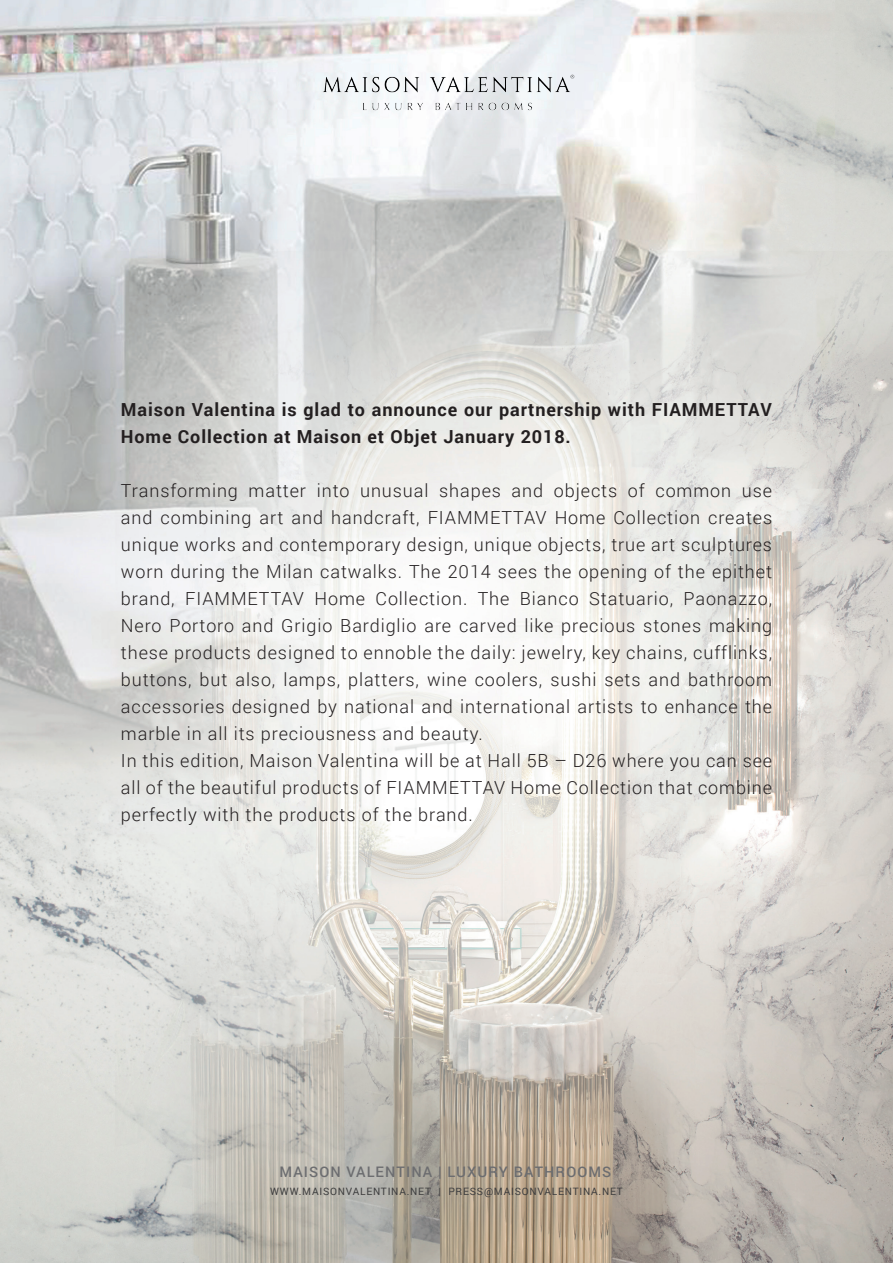
<style>
.page{position:relative;width:893px;height:1263px;background:#fff}
.page>*{position:absolute;margin:0;border:0;box-sizing:border-box;transform-origin:0 0}
.t1{font:300 18px/27px "Roboto";letter-spacing:.05em;color:#231f20}
.t2{font:700 18px/27px "Roboto";letter-spacing:.05em;color:#231f20}
.t3{font:500 14.55px "Roboto";letter-spacing:.075em;color:#6c6d70}
.t4{font:10.2px "Roboto";letter-spacing:.075em;color:#3e3e3f}
</style>
<div class="page">
<img style="left:0;top:0;width:893px;height:1263px">
<p class="t2" style="left:121px;top:396px;width:652px">Maison Valentina is glad to announce our partnership with FIAMMETTAV<br>Home Collection at Maison et Objet January 2018.</p>
<p class="t1" style="left:121px;top:477px;width:653px">Transforming matter into unusual shapes and objects of common use and combining art and handcraft, FIAMMETTAV Home Collection creates unique works and contemporary design, unique objects, true art sculptures worn during the Milan catwalks. The 2014 sees the opening of the epithet brand, FIAMMETTAV Home Collection. The Bianco Statuario, Paonazzo, Nero Portoro and Grigio Bardiglio are carved like precious stones making these products designed to ennoble the daily: jewelry, key chains, cufflinks, buttons, but also, lamps, platters, wine coolers, sushi sets and bathroom accessories designed by national and international artists to enhance the marble in all its preciousness and beauty.<br>In this edition, Maison Valentina will be at Hall 5B – D26 where you can see all of the beautiful products of FIAMMETTAV Home Collection that combine perfectly with the products of the brand.</p>
<p class="t3" style="left:280px;top:1162px;width:333px">MAISON VALENTINA | LUXURY BATHROOMS</p>
<p class="t4" style="left:270px;top:1184px;width:354px">WWW.MAISONVALENTINA.NET | PRESS@MAISONVALENTINA.NET</p>
</div>
